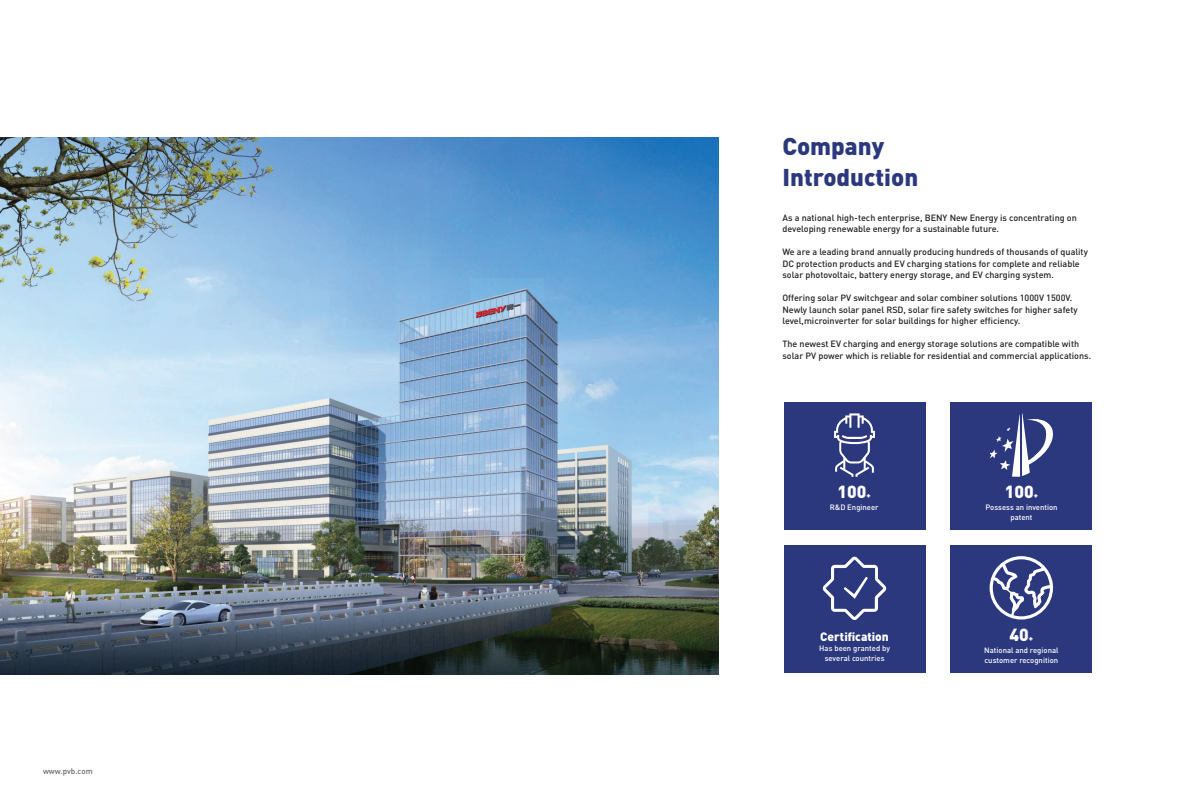
<style>
.page{position:relative;width:1191px;height:808px;background:#fff}
.page>*{position:absolute;margin:0;border:0;box-sizing:border-box;transform-origin:0 0}
.t1{font:900 24px/30.7px "DIN Pro";color:#2c387e}
.t2{font:900 17.3px "DIN Pro";color:#fff}
.t3{font:900 12px "DIN Pro";color:#fff}
.t4{font:500 9px/11.5px "DIN Pro";color:#231f20}
.t5{font:500 8px "DIN Pro";color:#67696b}
.t6{font:500 7.7px/9.8px "DIN Pro";color:#fff;text-align:center}
.t7{font:900 7.7px "DIN Pro";color:#fff}
</style>
<div class="page">
<img style="left:0;top:138px;width:718px;height:536px">
<div style="left:950px;top:402px;width:142px;height:128px;background:#2c387e"></div>
<svg style="left:989px;top:413px;width:64px;height:64px"></svg>
<div style="left:783px;top:402px;width:142px;height:128px;background:#2c387e"></div>
<svg style="left:834px;top:413px;width:41px;height:64px"></svg>
<div style="left:950px;top:545px;width:142px;height:128px;background:#2c387e"></div>
<svg style="left:989px;top:556px;width:64px;height:63px"></svg>
<div style="left:783px;top:545px;width:142px;height:128px;background:#2c387e"></div>
<svg style="left:822px;top:556px;width:64px;height:64px"></svg>
<p class="t5" style="left:43px;top:766px;width:51px">www.pvb.com</p>
<h1 class="t1" style="left:782px;top:130px;width:137px">Company<br>Introduction</h1>
<p class="t4" style="left:782px;top:211px;width:296px">As a national high-tech enterprise, BENY New Energy is concentrating on developing renewable energy for a sustainable future.</p>
<p class="t4" style="left:782px;top:246px;width:307px">We are a leading brand annually producing hundreds of thousands of quality<br>DC protection products and EV charging stations for complete and reliable solar photovoltaic, battery energy storage, and EV charging system.</p>
<p class="t4" style="left:782px;top:292px;width:297px">Offering solar PV switchgear and solar combiner solutions 1000V 1500V.<br>Newly launch solar panel RSD, solar fire safety switches for higher safety level,microinverter for solar buildings for higher efficiency.</p>
<p class="t4" style="left:782px;top:338px;width:310px">The newest EV charging and energy storage solutions are compatible with solar PV power which is reliable for residential and commercial applications.</p>
<h2 class="t2" style="left:837px;top:480px;width:30px">100</h2>
<p class="t7" style="left:866px;top:490px;width:6px">+</p>
<p class="t6" style="left:829px;top:502px;width:50px">R&amp;D Engineer</p>
<h3 class="t3" style="left:820px;top:628px;width:70px">Certification</h3>
<p class="t6" style="left:819px;top:643px;width:72px">Has been granted by several countries</p>
<h2 class="t2" style="left:1005px;top:480px;width:30px">100</h2>
<p class="t7" style="left:1033px;top:490px;width:6px">+</p>
<p class="t6" style="left:985px;top:502px;width:74px">Possess an invention patent</p>
<h2 class="t2" style="left:1009px;top:623px;width:21px">40</h2>
<p class="t7" style="left:1029px;top:633px;width:6px">+</p>
<p class="t6" style="left:984px;top:645px;width:76px;text-align:left">National and regional customer recognition</p>
</div>
